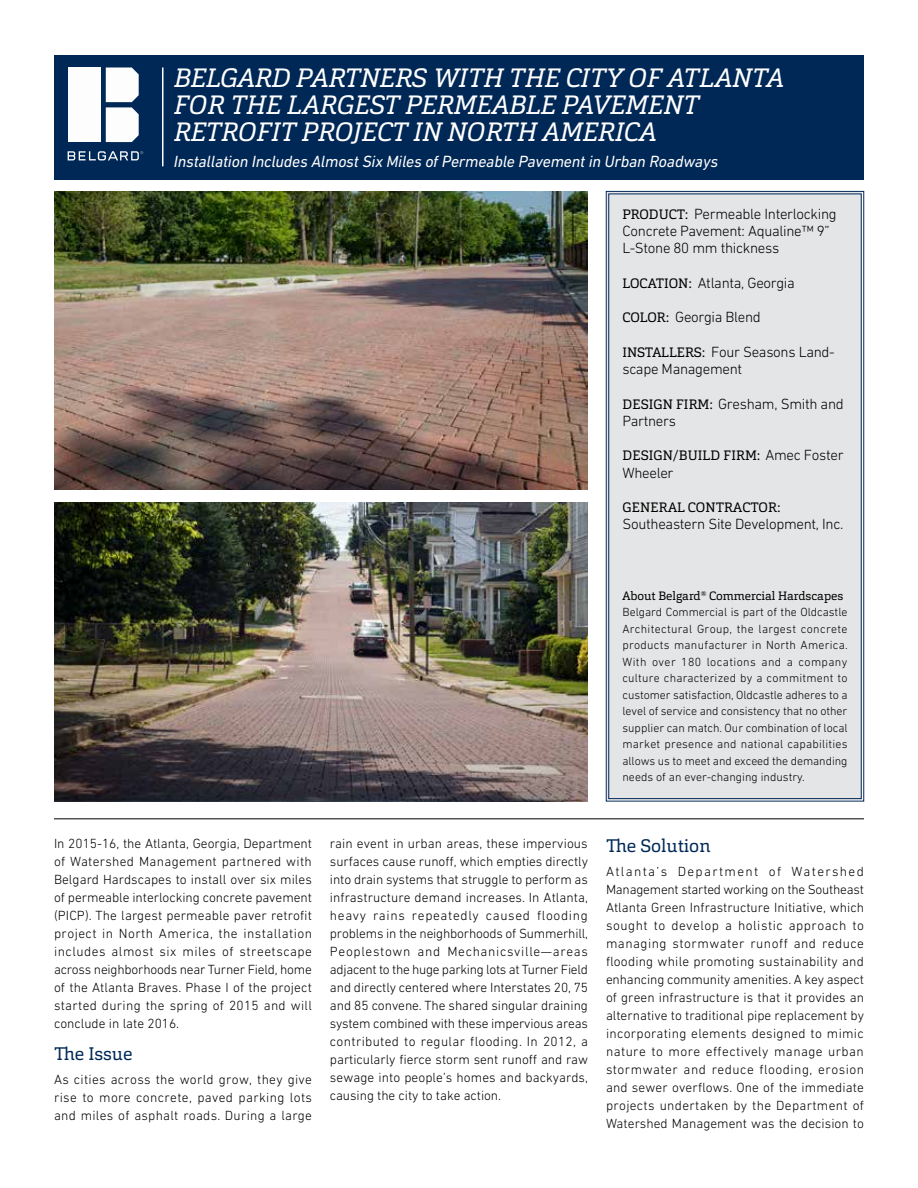
<style>
.page{position:relative;width:918px;height:1188px;background:#fff}
.page>*{position:absolute;margin:0;border:0;box-sizing:border-box;transform-origin:0 0}
.t1{font:italic 26.25px/27px "Cargan";color:#fff}
.t2{font:18px "Cargan";color:#002856}
.t3{font:italic 16.5px "DIN Next W1 G";letter-spacing:-.01em;color:#fff}
.t4{font:300 15px/17.2px "DIN Next W1 G";letter-spacing:-.02em;color:#000}
.t5{font:300 13.5px/18px "DIN Next W1 G";letter-spacing:.005em;color:#000;text-align:justify}
.t6{font:13.5px "Cargan";letter-spacing:.01em;color:#000}
.t7{font:300 12px/16.5px "DIN Next W1 G";color:#000;text-align:justify}
.t8{font:12px "Cargan";color:#000}
.s1{font-family:"Cargan";font-weight:400;font-size:13.5px}
.s2{font-family:"DIN Next W1 G";font-weight:300;font-size:15px}
</style>
<div class="page">
<div style="left:54px;top:55px;width:810px;height:124px;background:#002856"></div>
<img style="left:54px;top:191px;width:534px;height:299px">
<img style="left:54px;top:503px;width:534px;height:298px">
<div style="left:606px;top:191px;width:258px;height:611px;background:#e4e5e6"></div>
<div style="left:608px;top:194px;width:254px;height:605px;border:1px solid #002856"></div>
<hr style="left:54px;top:818px;width:810px;height:1px;background:#000">
<hr style="left:162px;top:68px;width:2px;height:98px;background:#fff">
<svg style="left:106px;top:68px;width:33px;height:74px;background:#dfe4ea"></svg>
<div style="left:68px;top:68px;width:33px;height:74px;background:#fdfdfe"></div>
<svg style="left:68px;top:151px;width:75px;height:9px"></svg>
<h1 class="t1" style="left:174px;top:65px;width:612px">BELGARD PARTNERS WITH THE CITY OF ATLANTA<br>FOR THE LARGEST PERMEABLE PAVEMENT<br>RETROFIT PROJECT IN NORTH AMERICA</h1>
<p class="t3" style="left:174px;top:152px;width:546px">Installation Includes Almost Six Miles of Permeable Pavement in Urban Roadways</p>
<p class="t4" style="left:622px;top:205px;width:216px"><span class="s1">PRODUCT:</span> Permeable Interlocking<br>Concrete Pavement: Aqualine™ 9”<br>L-Stone 80 mm thickness</p>
<p class="t4" style="left:622px;top:274px;width:174px"><span class="s1">LOCATION:</span> Atlanta, Georgia</p>
<p class="t4" style="left:622px;top:309px;width:140px"><span class="s1">COLOR:</span> Georgia Blend</p>
<p class="t4" style="left:622px;top:343px;width:214px"><span class="s1">INSTALLERS:</span> Four Seasons Land&shy;scape Management</p>
<p class="t4" style="left:622px;top:395px;width:223px"><span class="s1">DESIGN FIRM:</span> Gresham, Smith and<br>Partners</p>
<p class="t6" style="left:623px;top:447px;width:223px">DESIGN/BUILD FIRM: <span class="s2">Amec Foster</span></p>
<p class="t4" style="left:622px;top:464px;width:53px">Wheeler</p>
<p class="t6" style="left:623px;top:499px;width:159px">GENERAL CONTRACTOR:</p>
<p class="t4" style="left:622px;top:516px;width:222px">Southeastern Site Development, Inc.</p>
<p class="t8" style="left:622px;top:588px;width:222px">About Belgard<sup>®</sup> Commercial Hardscapes</p>
<p class="t7" style="left:622px;top:604px;width:227px">Belgard Commercial is part of the Oldcastle Architectural Group, the largest concrete products manufacturer in North America.<br>With over 180 locations and a company culture characterized by a commitment to customer satisfaction, Oldcastle adheres to a level of service and consistency that no other supplier can match. Our combination of local market presence and national capabilities allows us to meet and exceed the demanding needs of an ever-changing industry.</p>
<p class="t5" style="left:54px;top:834px;width:260px">In 2015-16, the Atlanta, Georgia, Department of Watershed Management partnered with Belgard Hardscapes to install over six miles of permeable interlocking concrete pavement (PICP). The largest permeable paver retrofit project in North America, the installation includes almost six miles of streetscape across neighborhoods near Turner Field, home of the Atlanta Braves. Phase I of the project started during the spring of 2015 and will conclude in late 2016.</p>
<h2 class="t2" style="left:54px;top:1042px;width:80px">The Issue</h2>
<p class="t5" style="left:54px;top:1071px;width:260px">As cities across the world grow, they give rise to more concrete, paved parking lots and miles of asphalt roads. During a large</p>
<p class="t5" style="left:330px;top:834px;width:260px">rain event in urban areas, these impervious surfaces cause runoff, which empties directly into drain systems that struggle to perform as infrastructure demand increases. In Atlanta, heavy rains repeatedly caused flooding problems in the neighborhoods of Summerhill, Peoplestown and Mechanicsville—areas adjacent to the huge parking lots at Turner Field and directly centered where Interstates 20, 75 and 85 convene. The shared singular draining system combined with these impervious areas contributed to regular flooding. In 2012, a particularly fierce storm sent runoff and raw sewage into people’s homes and backyards, causing the city to take action.</p>
<h2 class="t2" style="left:606px;top:834px;width:106px">The Solution</h2>
<p class="t5" style="left:606px;top:863px;width:260px">Atlanta’s Department of Watershed Management started working on the Southeast Atlanta Green Infrastructure Initiative, which sought to develop a holistic approach to managing stormwater runoff and reduce flooding while promoting sustainability and enhancing community amenities. A key aspect of green infrastructure is that it provides an alternative to traditional pipe replacement by incorporating elements designed to mimic nature to more effectively manage urban stormwater and reduce flooding, erosion and sewer overflows. One of the immediate projects undertaken by the Department of Watershed Management was the decision to</p>
</div>
